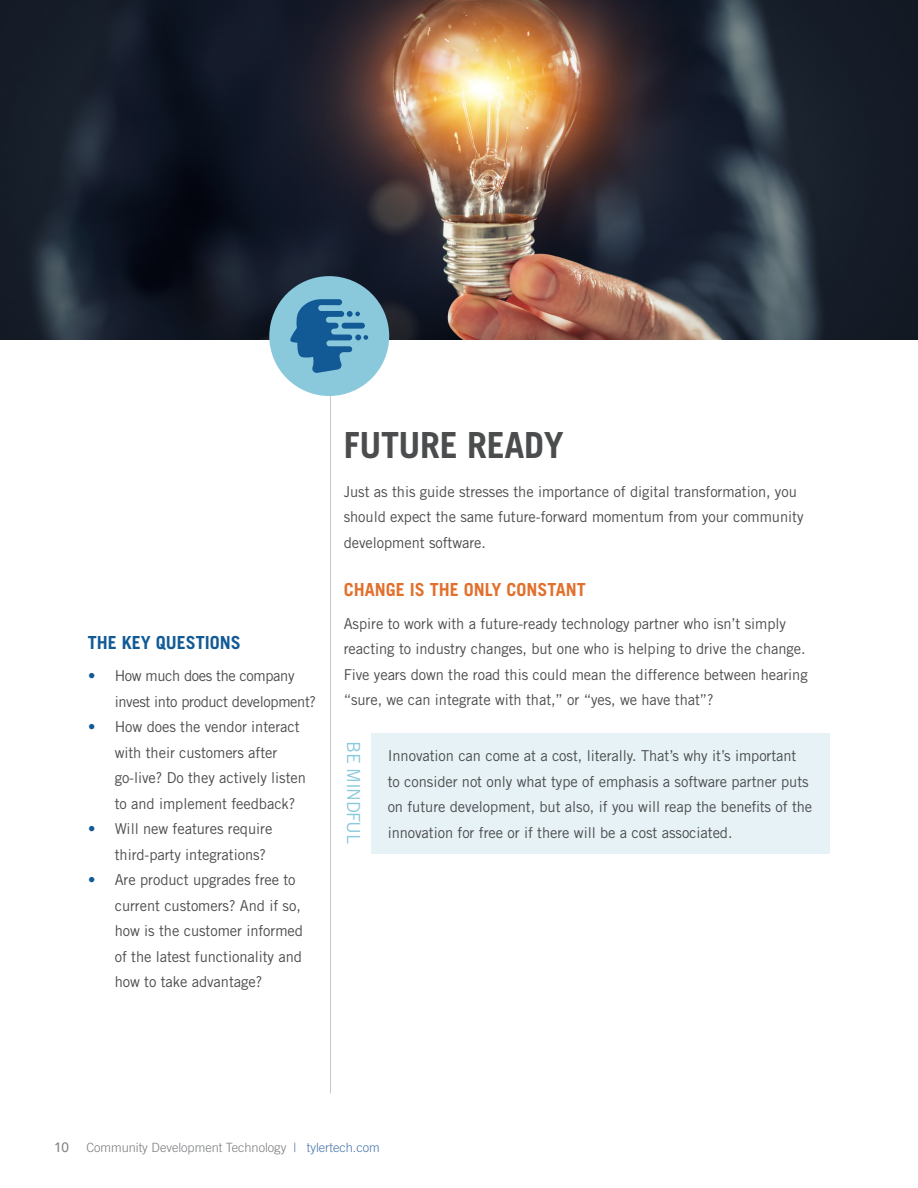
<style>
.page{position:relative;width:918px;height:1188px;background:#fff}
.page>*{position:absolute;margin:0;border:0;box-sizing:border-box;transform-origin:0 0}
.Head_1{font:700 36px "Trade Gothic";letter-spacing:-.01em;color:#4b4c4d}
.Head_2{font:700 18px "Trade Gothic";color:#e2702d}
.Head_2-2{font:700 18px "Trade Gothic";color:#125a96}
.Head_2-3{font:18px "Trade Gothic";letter-spacing:-.025em;color:#8ac8db}
.Body_text{font:15px/25.5px "Trade Gothic";letter-spacing:-.005em;color:#4b4c4d}
.Body_text-2{font:15px/25.5px "Trade Gothic";letter-spacing:-.025em;color:#4b4c4d}
.t1{font:500 13.5px "Avenir";color:#808285}
.t2{font:300 12.75px "Trade Gothic";color:#797b7e}
.s1{color:#125a96}
.s2{color:#4774aa}
</style>
<div class="page">
<hr style="left:330px;top:383px;width:1px;height:710px;background:#c7c8ca">
<img style="left:0;top:0;width:918px;height:339px">
<div style="left:372px;top:733px;width:458px;height:121px;background:#e6f2f6"></div>
<div style="left:269px;top:276px;width:120px;height:120px;background:#8ac8db;border-radius:50%"></div>
<svg style="left:290px;top:299px;width:78px;height:74px"></svg>
<p class="Head_2-2" style="left:88px;top:631px;width:155px">THE KEY QUESTIONS</p>
<p class="Body_text-2" style="left:115px;top:663px;width:203px;text-indent:-26px"><span class="s1">•</span> How much does the company invest into product development?</p>
<p class="Body_text" style="left:115px;top:714px;width:193px;text-indent:-26px"><span class="s1">•</span> How does the vendor interact with their customers after go-live? Do they actively listen to and implement feedback?</p>
<p class="Body_text" style="left:115px;top:816px;width:159px;text-indent:-26px"><span class="s1">•</span> Will new features require third-party integrations?</p>
<p class="Body_text" style="left:115px;top:867px;width:190px;text-indent:-26px"><span class="s1">•</span> Are product upgrades free to current customers? And if so, how is the customer informed of the latest functionality and how to take advantage?</p>
<p class="Head_1" style="left:344px;top:423px;width:222px">FUTURE READY</p>
<p class="Body_text" style="left:344px;top:479px;width:461px">Just as this guide stresses the importance of digital transformation, you should expect the same future-forward momentum from your community development software.</p>
<p class="Head_2" style="left:344px;top:579px;width:244px">CHANGE IS THE ONLY CONSTANT</p>
<p class="Body_text" style="left:344px;top:610px;width:465px">Aspire to work with a future-ready technology partner who isn’t simply reacting to industry changes, but one who is helping to drive the change.<br>Five years down the road this could mean the difference between hearing “sure, we can integrate with that,” or “yes, we have that”?</p>
<p class="Head_2-3" style="left:364px;top:741px;width:104px;rotate:90deg">BE MINDFUL</p>
<p class="Body_text" style="left:388px;top:743px;width:426px">Innovation can come at a cost, literally. That’s why it’s important to consider not only what type of emphasis a software partner puts on future development, but also, if you will reap the benefits of the innovation for free or if there will be a cost associated.</p>
<p class="t1" style="left:54px;top:1136px;width:17px">10</p>
<p class="t2" style="left:86px;top:1139px;width:295px">Community Development Technology <span class="s2">| tylertech.com</span></p>
</div>
